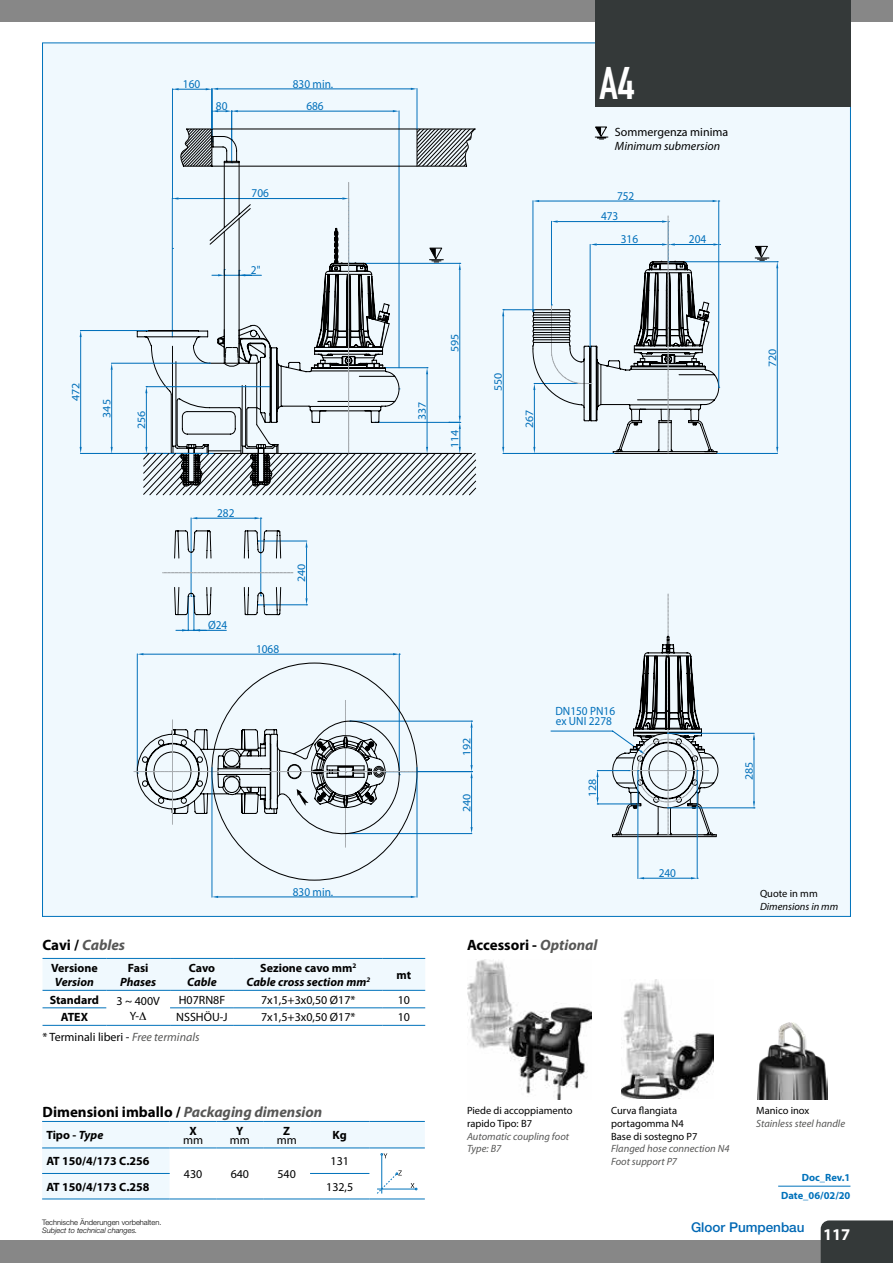
<style>
.page{position:relative;width:893px;height:1263px;background:#fff}
.page>*{position:absolute;margin:0;border:0;box-sizing:border-box;transform-origin:0 0}
.t1{font:45px "DIN Engschrift";color:#fff}
.t2{font:700 16.5px "Myriad Pro";color:#fff}
.t3{font:700 15px "Myriad Pro";color:#000}
.t4{font:700 15px "Myriad Pro";color:#0072bb}
.t5{font:italic 700 15px "Myriad Pro";color:#575756}
.t6{font:500 13.5px "Helvetica Neue LT Pro";color:#0068b4}
.t7{font:12px/9px "Myriad Pro";color:#000;text-align:center}
.t8{font:700 12px/14.4px "Myriad Pro";color:#000;text-align:center}
.t9{font:12px/20.5px "Myriad Pro";color:#0072bb;scale:.94 1}
.t10{font:italic 700 12px/14.4px "Myriad Pro";color:#000;text-align:center}
.t11{font:11.25px "Myriad Pro";color:#0072bb;scale:1.06 1}
.t12{font:10.5px/12.6px "Myriad Pro";color:#000}
.t13{font:italic 10.5px/12.6px "Myriad Pro";color:#575756}
.t14{font:italic 10.5px/12.6px "Myriad Pro";color:#000}
.t15{font:700 10.5px/17.2px "Myriad Pro";color:#0072bb;text-align:right}
.t16{font:300 7.5px "Helvetica Neue LT Pro";color:#000}
.t17{font:italic 300 7.5px "Helvetica Neue LT Pro";color:#000}
.s1{font-style:normal;color:#000}
.s2{font-style:italic}
.s3{font-style:normal}
.s4{font-style:italic;color:#575756}
.s5{font-weight:700}
</style>
<div class="page">
<div style="left:0;top:1241px;width:893px;height:22px;background:#878787"></div>
<div style="left:0;top:0;width:893px;height:21px;background:#878787"></div>
<div style="left:821px;top:1220px;width:72px;height:43px;background:#343939"></div>
<div style="left:43px;top:43px;width:807px;height:873px;background:#f0f9fe"></div>
<hr style="left:172px;top:89px;width:1px;height:109px;background:#0072bb">
<hr style="left:80px;top:453px;width:86px;height:1px;background:#0072bb">
<hr style="left:80px;top:330px;width:67px;height:1px;background:#0072bb">
<hr style="left:80px;top:337px;width:1px;height:110px;background:#0072bb">
<hr style="left:717px;top:453px;width:61px;height:1px;background:#0072bb">
<hr style="left:668px;top:261px;width:110px;height:1px;background:#0072bb">
<hr style="left:777px;top:268px;width:1px;height:179px;background:#0072bb">
<svg style="left:776px;top:447px;width:2px;height:6px"></svg>
<svg style="left:776px;top:261px;width:2px;height:7px"></svg>
<hr style="left:111px;top:363px;width:98px;height:1px;background:#0072bb">
<hr style="left:111px;top:370px;width:1px;height:77px;background:#0072bb">
<svg style="left:111px;top:363px;width:2px;height:7px"></svg>
<hr style="left:212px;top:89px;width:1px;height:40px;background:#0072bb">
<hr style="left:417px;top:89px;width:1px;height:40px;background:#0072bb">
<hr style="left:218px;top:89px;width:193px;height:1px;background:#0072bb">
<svg style="left:172px;top:88px;width:46px;height:2px"></svg>
<svg style="left:411px;top:88px;width:6px;height:2px"></svg>
<svg style="left:755px;top:246px;width:14px;height:15px"></svg>
<hr style="left:212px;top:767px;width:1px;height:130px;background:#0072bb">
<hr style="left:417px;top:767px;width:1px;height:130px;background:#0072bb">
<hr style="left:218px;top:897px;width:193px;height:1px;background:#0072bb">
<svg style="left:212px;top:896px;width:6px;height:2px"></svg>
<svg style="left:411px;top:896px;width:6px;height:2px"></svg>
<hr style="left:668px;top:733px;width:86px;height:1px;background:#0072bb">
<hr style="left:668px;top:807px;width:86px;height:1px;background:#0072bb">
<hr style="left:754px;top:740px;width:1px;height:61px;background:#0072bb">
<svg style="left:753px;top:733px;width:2px;height:7px"></svg>
<svg style="left:753px;top:801px;width:2px;height:7px"></svg>
<hr style="left:638px;top:771px;width:1px;height:107px;background:#0072bb">
<hr style="left:697px;top:771px;width:1px;height:107px;background:#0072bb">
<hr style="left:644px;top:878px;width:47px;height:1px;background:#0072bb">
<svg style="left:638px;top:877px;width:6px;height:2px"></svg>
<svg style="left:691px;top:877px;width:7px;height:2px"></svg>
<img style="left:621px;top:980px;width:93px;height:118px">
<img style="left:467px;top:959px;width:125px;height:141px">
<img style="left:757px;top:1023px;width:70px;height:76px">
<div style="left:595px;top:0;width:255px;height:106px;background:#343939"></div>
<hr style="left:778px;top:1186px;width:72px;height:1px;background:#0072bb">
<svg style="left:134px;top:96px;width:587px;height:751px"></svg>
<hr style="left:43px;top:1025px;width:63px;height:1px;background:#0072bb">
<hr style="left:106px;top:1025px;width:64px;height:1px;background:#0072bb">
<hr style="left:170px;top:1025px;width:64px;height:1px;background:#0072bb">
<hr style="left:234px;top:1025px;width:149px;height:1px;background:#0072bb">
<hr style="left:383px;top:1025px;width:42px;height:1px;background:#0072bb">
<hr style="left:170px;top:1199px;width:46px;height:1px;background:#0072bb">
<hr style="left:216px;top:1199px;width:47px;height:1px;background:#0072bb">
<hr style="left:263px;top:1199px;width:47px;height:1px;background:#0072bb">
<hr style="left:369px;top:1199px;width:56px;height:1px;background:#0072bb">
<hr style="left:310px;top:1199px;width:59px;height:1px;background:#0072bb">
<hr style="left:42px;top:1199px;width:128px;height:1px;background:#0072bb">
<svg style="left:42px;top:1121px;width:383px;height:78px"></svg>
<svg style="left:43px;top:958px;width:382px;height:67px"></svg>
<p class="t9" style="left:183px;top:73px;width:20px">160</p>
<p class="t9" style="left:216px;top:95px;width:14px">80</p>
<p class="t9" style="left:293px;top:73px;width:45px">830 min.</p>
<p class="t9" style="left:306px;top:95px;width:20px">686</p>
<p class="t9" style="left:252px;top:183px;width:20px">706</p>
<p class="t9" style="left:251px;top:259px;width:12px">2"</p>
<p class="t11" style="left:69px;top:401px;width:19px;rotate:-90deg">472</p>
<p class="t11" style="left:100px;top:418px;width:19px;rotate:-90deg">345</p>
<p class="t11" style="left:134px;top:429px;width:19px;rotate:-90deg">256</p>
<p class="t9" style="left:217px;top:502px;width:20px">282</p>
<p class="t9" style="left:208px;top:614px;width:22px">Ø24</p>
<p class="t11" style="left:295px;top:582px;width:19px;rotate:-90deg">240</p>
<p class="t9" style="left:256px;top:638px;width:26px">1068</p>
<p class="t11" style="left:415px;top:420px;width:19px;rotate:-90deg">337</p>
<p class="t5" style="left:43px;top:935px;width:84px"><span class="s1">Cavi /</span> Cables</p>
<p class="t9" style="left:293px;top:881px;width:45px">830 min.</p>
<p class="t8" style="left:51px;top:960px;width:48px">Versione<br><span class="s2">Version</span></p>
<p class="t10" style="left:120px;top:960px;width:38px"><span class="s3">Fasi<br></span>Phases</p>
<p class="t10" style="left:187px;top:960px;width:31px;text-align:left"><span class="s3">Cavo<br></span>Cable</p>
<p class="t10" style="left:246px;top:960px;width:125px"><span class="s3">Sezione cavo mm</span><sup>2<br></sup>Cable cross section mm<sup>2</sup></p>
<p class="t8" style="left:397px;top:968px;width:16px">mt</p>
<p class="t8" style="left:50px;top:992px;width:51px">Standard</p>
<p class="t7" style="left:130px;top:994px;width:32px;line-height:14.4px;text-align:left;text-indent:-13px">3 ~ 400V<br>Y-</p>
<p class="t7" style="left:179px;top:995px;width:48px">H07RN8F</p>
<p class="t7" style="left:261px;top:995px;width:96px">7x1,5+3x0,50 Ø17*</p>
<p class="t7" style="left:398px;top:995px;width:14px">10</p>
<p class="t8" style="left:61px;top:1010px;width:29px">ATEX</p>
<p class="t7" style="left:176px;top:1012px;width:53px">NSSHÖU-J</p>
<p class="t7" style="left:261px;top:1012px;width:96px">7x1,5+3x0,50 Ø17*</p>
<p class="t7" style="left:398px;top:1012px;width:14px">10</p>
<p class="t7" style="left:43px;top:1032px;width:159px">* Terminali liberi - <span class="s4">Free terminals</span></p>
<p class="t11" style="left:448px;top:352px;width:19px;rotate:-90deg">595</p>
<p class="t11" style="left:448px;top:448px;width:19px;rotate:-90deg">114</p>
<p class="t11" style="left:491px;top:391px;width:19px;rotate:-90deg">550</p>
<p class="t11" style="left:522px;top:428px;width:19px;rotate:-90deg">267</p>
<p class="t1" style="left:600px;top:57px;width:37px">A4</p>
<p class="t7" style="left:615px;top:124px;width:115px;line-height:14.4px;text-align:left">Sommergenza minima<br><span class="s2">Minimum submersion</span></p>
<p class="t9" style="left:601px;top:185px;width:37px;text-indent:16px">752<br>473</p>
<p class="t9" style="left:621px;top:229px;width:20px">316</p>
<p class="t9" style="left:689px;top:229px;width:20px">204</p>
<p class="t11" style="left:765px;top:367px;width:19px;rotate:-90deg">720</p>
<p class="t11" style="left:460px;top:756px;width:19px;rotate:-90deg">192</p>
<p class="t11" style="left:460px;top:812px;width:19px;rotate:-90deg">240</p>
<p class="t9" style="left:555px;top:706px;width:65px;line-height:9.4px">DN150 PN16 ex UNI 2278</p>
<p class="t11" style="left:586px;top:797px;width:19px;rotate:-90deg">128</p>
<p class="t3" style="left:467px;top:936px;width:132px">Accessori - <span class="s4">Optional</span></p>
<p class="t9" style="left:659px;top:862px;width:20px">240</p>
<p class="t11" style="left:742px;top:780px;width:19px;rotate:-90deg">285</p>
<p class="t14" style="left:760px;top:888px;width:80px"><span class="s3">Quote in mm<br></span>Dimensions in mm</p>
<p class="t3" style="left:43px;top:1103px;width:281px">Dimensioni imballo / <span class="s4">Packaging dimension</span></p>
<p class="t12" style="left:467px;top:1104px;width:107px">Piede di accoppiamento rapido Tipo: B7<br><span class="s4">Automatic coupling foot<br>Type: B7</span></p>
<p class="t13" style="left:756px;top:1105px;width:90px"><span class="s1">Manico inox<br></span>Stainless steel handle</p>
<p class="t12" style="left:611px;top:1104px;width:120px">Curva flangiata portagomma N4<br>Base di sostegno P7<br><span class="s4">Flanged hose connection N4<br>Foot support P7</span></p>
<p class="t8" style="left:46px;top:1128px;width:59px">Tipo - <span class="s2">Type</span></p>
<p class="t7" style="left:183px;top:1126px;width:22px"><span class="s5">X </span>mm</p>
<p class="t7" style="left:230px;top:1126px;width:22px"><span class="s5">Y </span>mm</p>
<p class="t7" style="left:277px;top:1126px;width:22px"><span class="s5">Z </span>mm</p>
<p class="t8" style="left:333px;top:1128px;width:16px">Kg</p>
<p class="t8" style="left:46px;top:1154px;width:105px">AT 150/4/173 C.256</p>
<p class="t7" style="left:184px;top:1169px;width:20px">430</p>
<p class="t7" style="left:231px;top:1169px;width:20px">640</p>
<p class="t7" style="left:277px;top:1169px;width:20px">540</p>
<p class="t7" style="left:330px;top:1156px;width:20px">131</p>
<p class="t15" style="left:781px;top:1169px;width:71px">Doc_Rev.1<br>Date_06/02/20</p>
<p class="t8" style="left:46px;top:1179px;width:105px">AT 150/4/173 C.258</p>
<p class="t7" style="left:326px;top:1182px;width:29px">132,5</p>
<p class="t16" style="left:42px;top:1217px;width:121px">Technische Änderungen vorbehalten.</p>
<p class="t17" style="left:42px;top:1226px;width:97px">Subject to technical changes.</p>
<p class="t4" style="left:694px;top:1218px;width:112px">Dreno Pompe srl</p>
<p class="t6" style="left:691px;top:1219px;width:115px">Gloor Pumpenbau</p>
<p class="t2" style="left:823px;top:1225px;width:29px">117</p>
</div>
